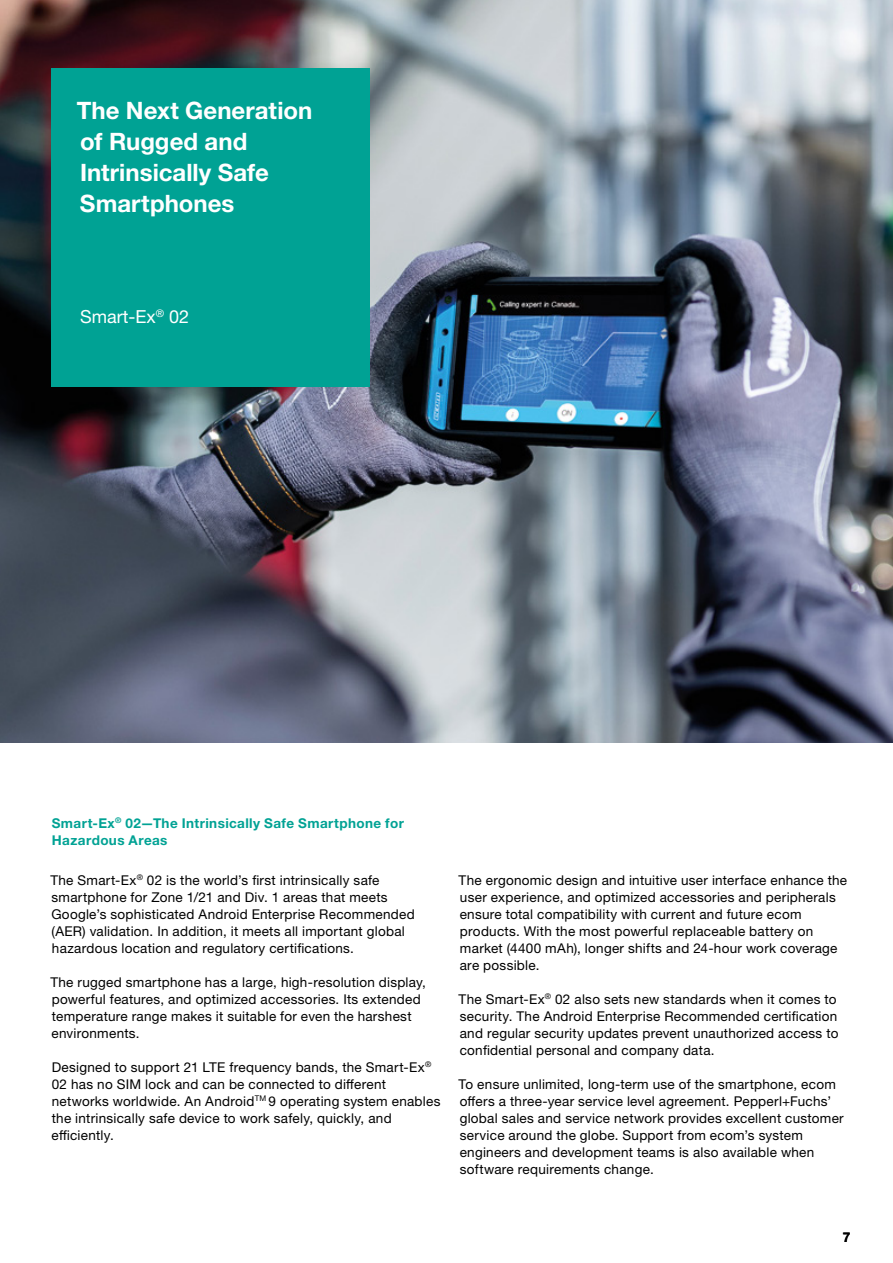
<style>
.page{position:relative;width:893px;height:1263px;background:#fff}
.page>*{position:absolute;margin:0;border:0;box-sizing:border-box;transform-origin:0 0}
.t1{font:700 24px/31px "Helvetica Neue LTW1 G";color:#fff}
.t2{font:18px "Helvetica Neue LTW1 G";color:#fff}
.t3{font:13.5px/17px "Helvetica Neue LTW1 G";letter-spacing:.02em;color:#000}
.t4{font:700 13.5px/17px "Helvetica Neue LTW1 G";letter-spacing:.03em;color:#00a294}
.t5{font:700 13.5px "Helvetica Neue LTW1 G";color:#000}
</style>
<div class="page">
<img style="left:0;top:0;width:893px;height:743px">
<div style="left:51px;top:68px;width:319px;height:319px;background:#00a294"></div>
<h1 class="t1" style="left:77px;top:95px;width:237px">The Next Generation of Rugged and<br>Intrinsically Safe<br>Smartphones</h1>
<h2 class="t2" style="left:80px;top:306px;width:111px">Smart-Ex<sup>®</sup> 02</h2>
<p class="t4" style="left:52px;top:814px;width:354px">Smart-Ex<sup>®</sup> 02—The Intrinsically Safe Smartphone for<br>Hazardous Areas</p>
<p class="t3" style="left:50px;top:871px;width:366px">The Smart-Ex<sup>®</sup> 02 is the world’s first intrinsically safe smartphone for Zone 1/21 and Div. 1 areas that meets Google’s sophisticated Android Enterprise Recommended (AER) validation. In addition, it meets all important global hazardous location and regulatory certifications.</p>
<p class="t3" style="left:50px;top:973px;width:377px">The rugged smartphone has a large, high-resolution display, powerful features, and optimized accessories. Its extended temperature range makes it suitable for even the harshest environments.</p>
<p class="t3" style="left:52px;top:1058px;width:390px">Designed to support 21 LTE frequency bands, the Smart-Ex<sup>® </sup>02 has no SIM lock and can be connected to different networks worldwide. An Android<sup>TM</sup> 9 operating system enables the intrinsically safe device to work safely, quickly, and efficiently.</p>
<p class="t3" style="left:459px;top:871px;width:390px">The ergonomic design and intuitive user interface enhance the user experience, and optimized accessories and peripherals ensure total compatibility with current and future ecom products. With the most powerful replaceable battery on market (4400 mAh), longer shifts and 24-hour work coverage are possible.</p>
<p class="t3" style="left:459px;top:990px;width:381px">The Smart-Ex<sup>®</sup> 02 also sets new standards when it comes to security. The Android Enterprise Recommended certification and regular security updates prevent unauthorized access to confidential personal and company data.</p>
<p class="t3" style="left:459px;top:1075px;width:387px">To ensure unlimited, long-term use of the smartphone, ecom offers a three-year service level agreement. Pepperl+Fuchs’ global sales and service network provides excellent customer service around the globe. Support from ecom’s system engineers and development teams is also available when software requirements change.</p>
<p class="t5" style="left:843px;top:1228px;width:9px">7</p>
</div>
